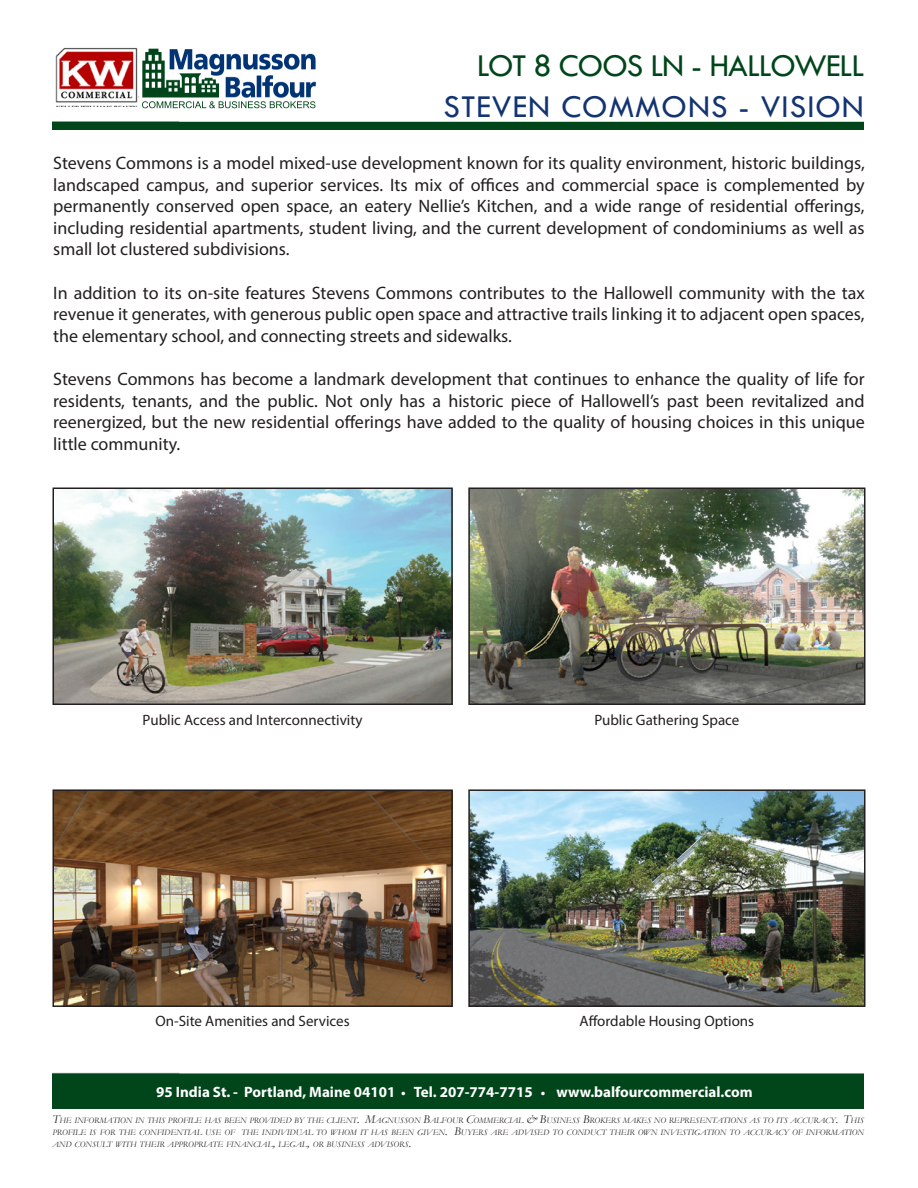
<style>
.page{position:relative;width:918px;height:1188px;background:#fff}
.page>*{position:absolute;margin:0;border:0;box-sizing:border-box;transform-origin:0 0}
.t1{font:33px "Tw Cen";letter-spacing:-.03em;color:#00461a}
.t2{font:33px "Tw Cen";letter-spacing:.03em;color:#133473}
.t3{font:18px/21.6px "Myriad Pro";color:#231f20;text-align:justify}
.t4{font:15px "Myriad Pro";color:#231f20}
.t5{font:700 15px "Myriad Pro";color:#fff}
.t6{font:italic 8.4px/12px "Garamond";color:#231f20;text-align:justify}
.s1{font-size:13.5px}
.s2{font-size:12px}
</style>
<div class="page">
<img style="left:55px;top:47px;width:84px;height:59px">
<img style="left:142px;top:48px;width:174px;height:61px">
<img style="left:52px;top:121px;width:812px;height:8px">
<div style="left:52px;top:1072px;width:812px;height:36px;background:#01461a"></div>
<img style="left:471px;top:792px;width:392px;height:212px">
<div style="left:468px;top:789px;width:398px;height:218px;border:2px solid #231f20"></div>
<img style="left:55px;top:792px;width:395px;height:212px">
<div style="left:52px;top:789px;width:401px;height:218px;border:2px solid #231f20"></div>
<img style="left:55px;top:491px;width:395px;height:211px">
<div style="left:52px;top:488px;width:401px;height:217px;border:2px solid #231f20"></div>
<img style="left:471px;top:491px;width:392px;height:211px">
<div style="left:468px;top:488px;width:398px;height:217px;border:2px solid #231f20"></div>
<p class="t1" style="left:477px;top:46px;width:389px">LOT 8 COOS LN - HALLOWELL</p>
<p class="t2" style="left:444px;top:86px;width:422px">STEVEN COMMONS - VISION</p>
<p class="t3" style="left:53px;top:152px;width:813px">Stevens Commons is a model mixed‐use development known for its quality environment, historic buildings, landscaped campus, and superior services. Its mix of offices and commercial space is complemented by permanently conserved open space, an eatery Nellie’s Kitchen, and a wide range of residential offerings, including residential apartments, student living, and the current development of condominiums as well as small lot clustered subdivisions.</p>
<p class="t3" style="left:53px;top:282px;width:813px">In addition to its on‐site features Stevens Commons contributes to the Hallowell community with the tax revenue it generates, with generous public open space and attractive trails linking it to adjacent open spaces, the elementary school, and connecting streets and sidewalks.</p>
<p class="t3" style="left:53px;top:368px;width:813px">Stevens Commons has become a landmark development that continues to enhance the quality of life for residents, tenants, and the public. Not only has a historic piece of Hallowell’s past been revitalized and reenergized, but the new residential offerings have added to the quality of housing choices in this unique little community.</p>
<p class="t4" style="left:143px;top:710px;width:221px">Public Access and Interconnectivity</p>
<p class="t4" style="left:594px;top:710px;width:146px">Public Gathering Space</p>
<p class="t4" style="left:156px;top:1012px;width:196px">On-Site Amenities and Services</p>
<p class="t4" style="left:580px;top:1012px;width:176px">Affordable Housing Options</p>
<p class="t5" style="left:156px;top:1083px;width:598px">95 India St. - Portland, Maine 04101 <span class="s1">•</span> Tel. 207-774-7715 <span class="s1">•</span> www.balfourcommercial.com</p>
<p class="t6" style="left:52px;top:1114px;width:813px"><span class="s2">T</span>HE INFORMATION IN THIS PROFILE HAS BEEN PROVIDED BY THE CLIENT<span class="s2">. M</span>AGNUSSON <span class="s2">B</span>ALFOUR <span class="s2">C</span>OMMERCIAL <span class="s2">&amp; B</span>USINESS <span class="s2">B</span>ROKERS MAKES NO REPRESENTATIONS AS TO ITS ACCURACY<span class="s2">. T</span>HIS PROFILE IS FOR THE CONFIDENTIAL USE OF THE INDIVIDUAL TO WHOM IT HAS BEEN GIVEN<span class="s2">. B</span>UYERS ARE ADVISED TO CONDUCT THEIR OWN INVESTIGATION TO ACCURACY OF INFORMATION AND CONSULT WITH THEIR APPROPRIATE FINANCIAL<span class="s2">,</span> LEGAL<span class="s2">,</span> OR BUSINESS ADVISORS<span class="s2">.</span></p>
</div>
